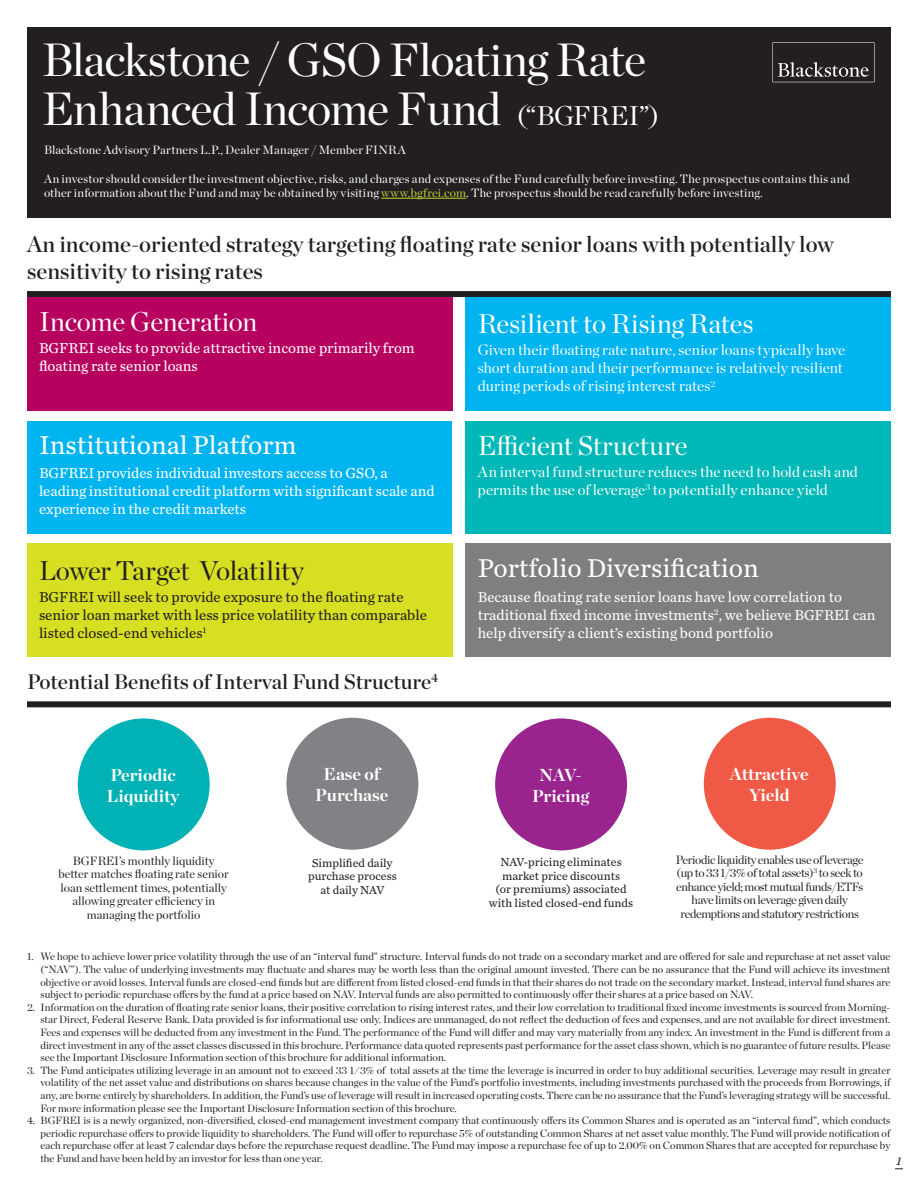
<style>
.page{position:relative;width:918px;height:1188px;background:#fff}
.page>*{position:absolute;margin:0;border:0;box-sizing:border-box;transform-origin:0 0}
.Subhead_Larger_White{font:46.5px/49.5px "Chronicle Display";letter-spacing:-.02em;color:#fff}
.P6_boxes_big_type{font:27px "Chronicle Display";letter-spacing:-.005em;color:#fff}
.Boxes_body{font:27px "Chronicle Text G2";color:#fff}
.P6_boxes_big_type-2{font:27px "Chronicle Display";letter-spacing:-.01em;color:#231f20}
.t1{font:22.5px/27px "Chronicle Display Semi";color:#231f20}
.t2{font:21px "Chronicle Display Semi";color:#231f20}
.Chart_title_caption{font:700 17.4px "Chronicle Display";color:#fff}
.Boxes_body-2{font:15px/18px "Chronicle Text G2";color:#fff}
.WHY_BGFREI_SUB-TEXT{font:15px/18px "Chronicle Display";letter-spacing:.005em;color:#fff}
.Boxes_body-3{font:15px/18px "Chronicle Text G2";color:#231f20}
.Subhead_Larger_White-2{font:12px/14.4px "Chronicle Display";letter-spacing:.015em;color:#fff}
.t3{font:12px "Chronicle Display";letter-spacing:-.03em;color:#231f20}
.t4{font:12px/13.5px "Chronicle Display";color:#231f20;text-align:center}
.Boxes_body-4{font:12px/13.5px "Chronicle Text G2";color:#231f20;text-align:center}
.t5{font:italic 12px "Chronicle Text G2";color:#231f20}
.t6{font:10.5px/12.6px "Chronicle Display";color:#231f20;text-align:justify}
.s1{font-size:27px}
.s2{color:#c1d52f}
</style>
<div class="page">
<div style="left:27px;top:291px;width:864px;height:6px;background:#231f20"></div>
<div style="left:27px;top:701px;width:864px;height:6px;background:#231f20"></div>
<div style="left:466px;top:297px;width:425px;height:113px;background:#00b4ef"></div>
<div style="left:466px;top:544px;width:425px;height:113px;background:#7f7f7f"></div>
<div style="left:466px;top:421px;width:425px;height:113px;background:#00b8b7"></div>
<div style="left:27px;top:297px;width:425px;height:113px;background:#b6025e"></div>
<div style="left:27px;top:421px;width:424px;height:113px;background:#00b4ef"></div>
<div style="left:27px;top:544px;width:425px;height:113px;background:#d6df21"></div>
<div style="left:78px;top:718px;width:132px;height:132px;background:#00b2b5;border-radius:50%"></div>
<div style="left:704px;top:718px;width:132px;height:132px;background:#f05946;border-radius:50%"></div>
<div style="left:495px;top:718px;width:132px;height:132px;background:#99248e;border-radius:50%"></div>
<div style="left:286px;top:718px;width:132px;height:132px;background:#808285;border-radius:50%"></div>
<div style="left:27px;top:27px;width:864px;height:191px;background:#231f20"></div>
<svg style="left:772px;top:42px;width:102px;height:40px"></svg>
<hr style="left:381px;top:198px;width:85px;height:1px;background:#c1d52f">
<p class="Subhead_Larger_White" style="left:42px;top:31px;width:619px">Blackstone / GSO Floating Rate<br>Enhanced Income Fund <span class="s1">(“BGFREI”)</span></p>
<p class="Subhead_Larger_White-2" style="left:44px;top:142px;width:363px">Blackstone Advisory Partners L.P., Dealer Manager / Member FINRA</p>
<p class="Subhead_Larger_White-2" style="left:44px;top:170px;width:807px">An investor should consider the investment objective, risks, and charges and expenses of the Fund carefully before investing. The prospectus contains this and other information about the Fund and may be obtained by visiting <span class="s2">www.bgfrei.com</span>. The prospectus should be read carefully before investing.</p>
<h1 class="t1" style="left:27px;top:229px;width:808px">An income-oriented strategy targeting floating rate senior loans with potentially low sensitivity to rising rates</h1>
<p class="P6_boxes_big_type" style="left:39px;top:300px;width:220px">Income Generation</p>
<p class="Boxes_body-2" style="left:39px;top:338px;width:377px">BGFREI seeks to provide attractive income primarily from floating rate senior loans</p>
<p class="Boxes_body" style="left:39px;top:425px;width:259px">Institutional Platform</p>
<p class="Boxes_body-2" style="left:39px;top:463px;width:397px">BGFREI provides individual investors access to GSO, a leading institutional credit platform with significant scale and experience in the credit markets</p>
<p class="P6_boxes_big_type-2" style="left:39px;top:550px;width:267px">Lower Target Volatility</p>
<p class="Boxes_body-3" style="left:39px;top:588px;width:389px">BGFREI will seek to provide exposure to the floating rate senior loan market with less price volatility than comparable listed closed-end vehicles<sup>1</sup></p>
<h1 class="t2" style="left:27px;top:666px;width:413px">Potential Benefits of Interval Fund Structure<sup>4</sup></h1>
<p class="Chart_title_caption" style="left:110px;top:761px;width:67px">Periodic</p>
<p class="Chart_title_caption" style="left:107px;top:782px;width:74px">Liquidity</p>
<p class="Chart_title_caption" style="left:324px;top:760px;width:58px">Ease of</p>
<p class="Chart_title_caption" style="left:315px;top:781px;width:75px">Purchase</p>
<p class="P6_boxes_big_type" style="left:478px;top:303px;width:277px">Resilient to Rising Rates</p>
<p class="WHY_BGFREI_SUB-TEXT" style="left:478px;top:340px;width:369px">Given their floating rate nature, senior loans typically have short duration and their performance is relatively resilient during periods of rising interest rates<sup>2</sup></p>
<p class="P6_boxes_big_type" style="left:478px;top:425px;width:211px">Efficient Structure</p>
<p class="WHY_BGFREI_SUB-TEXT" style="left:478px;top:462px;width:381px">An interval fund structure reduces the need to hold cash and permits the use of leverage<sup>3</sup> to potentially enhance yield</p>
<p class="Boxes_body" style="left:478px;top:548px;width:283px">Portfolio Diversification</p>
<p class="Boxes_body-2" style="left:478px;top:587px;width:399px">Because floating rate senior loans have low correlation to traditional fixed income investments<sup>2</sup>, we believe BGFREI can help diversify a client’s existing bond portfolio</p>
<p class="Chart_title_caption" style="left:539px;top:761px;width:44px">NAV-</p>
<p class="Chart_title_caption" style="left:532px;top:782px;width:59px">Pricing</p>
<p class="Chart_title_caption" style="left:730px;top:760px;width:80px">Attractive</p>
<p class="Chart_title_caption" style="left:749px;top:781px;width:42px">Yield</p>
<p class="t4" style="left:59px;top:853px;width:172px">BGFREI’s monthly liquidity better matches floating rate senior loan settlement times, potentially allowing greater efficiency in managing the portfolio</p>
<p class="t3" style="left:676px;top:850px;width:189px">Periodic liquidity enables use of leverage</p>
<p class="Boxes_body-4" style="left:489px;top:855px;width:146px">NAV-pricing eliminates market price discounts<br>(or premiums) associated with listed closed-end funds</p>
<p class="Boxes_body-4" style="left:308px;top:855px;width:90px">Simplified daily purchase process at daily NAV</p>
<p class="t3" style="left:677px;top:864px;width:188px">(up to 33 1/3% of total assets)<sup>3</sup> to seek to</p>
<p class="t3" style="left:676px;top:877px;width:188px">enhance yield; most mutual funds/ETFs</p>
<p class="t3" style="left:692px;top:891px;width:158px">have limits on leverage given daily</p>
<p class="t3" style="left:681px;top:904px;width:180px">redemptions and statutory restrictions</p>
<p class="t6" style="left:40px;top:950px;width:851px;text-indent:-14px">1. We hope to achieve lower price volatility through the use of an “interval fund” structure. Interval funds do not trade on a secondary market and are offered for sale and repurchase at net asset value (“NAV”). The value of underlying investments may fluctuate and shares may be worth less than the original amount invested. There can be no assurance that the Fund will achieve its investment objective or avoid losses. Interval funds are closed-end funds but are different from listed closed-end funds in that their shares do not trade on the secondary market. Instead, interval fund shares are subject to periodic repurchase offers by the fund at a price based on NAV. Interval funds are also permitted to continuously offer their shares at a price based on NAV.</p>
<p class="t6" style="left:40px;top:1000px;width:851px;text-indent:-14px">2. Information on the duration of floating rate senior loans, their positive correlation to rising interest rates, and their low correlation to traditional fixed income investments is sourced from Morning&shy;star Direct, Federal Reserve Bank. Data provided is for informational use only. Indices are unmanaged, do not reflect the deduction of fees and expenses, and are not available for direct investment.<br>Fees and expenses will be deducted from any investment in the Fund. The performance of the Fund will differ and may vary materially from any index. An investment in the Fund is different from a direct investment in any of the asset classes discussed in this brochure. Performance data quoted represents past performance for the asset class shown, which is no guarantee of future results. Please see the Important Disclosure Information section of this brochure for additional information.</p>
<p class="t6" style="left:40px;top:1063px;width:851px;text-indent:-14px">3. The Fund anticipates utilizing leverage in an amount not to exceed 33 1⁄3% of total assets at the time the leverage is incurred in order to buy additional securities. Leverage may result in greater volatility of the net asset value and distributions on shares because changes in the value of the Fund’s portfolio investments, including investments purchased with the proceeds from Borrowings, if any, are borne entirely by shareholders. In addition, the Fund’s use of leverage will result in increased operating costs. There can be no assurance that the Fund’s leveraging strategy will be successful.<br>For more information please see the Important Disclosure Information section of this brochure.</p>
<p class="t6" style="left:40px;top:1113px;width:852px;text-indent:-14px">4. BGFREI is is a newly organized, non-diversified, closed-end management investment company that continuously offers its Common Shares and is operated as an “interval fund”, which conducts periodic repurchase offers to provide liquidity to shareholders. The Fund will offer to repurchase 5% of outstanding Common Shares at net asset value monthly. The Fund will provide notification of each repurchase offer at least 7 calendar days before the repurchase request deadline. The Fund may impose a repurchase fee of up to 2.00% on Common Shares that are accepted for repurchase by the Fund and have been held by an investor for less than one year.</p>
<p class="t5" style="left:897px;top:1154px;width:6px">1</p>
</div>
